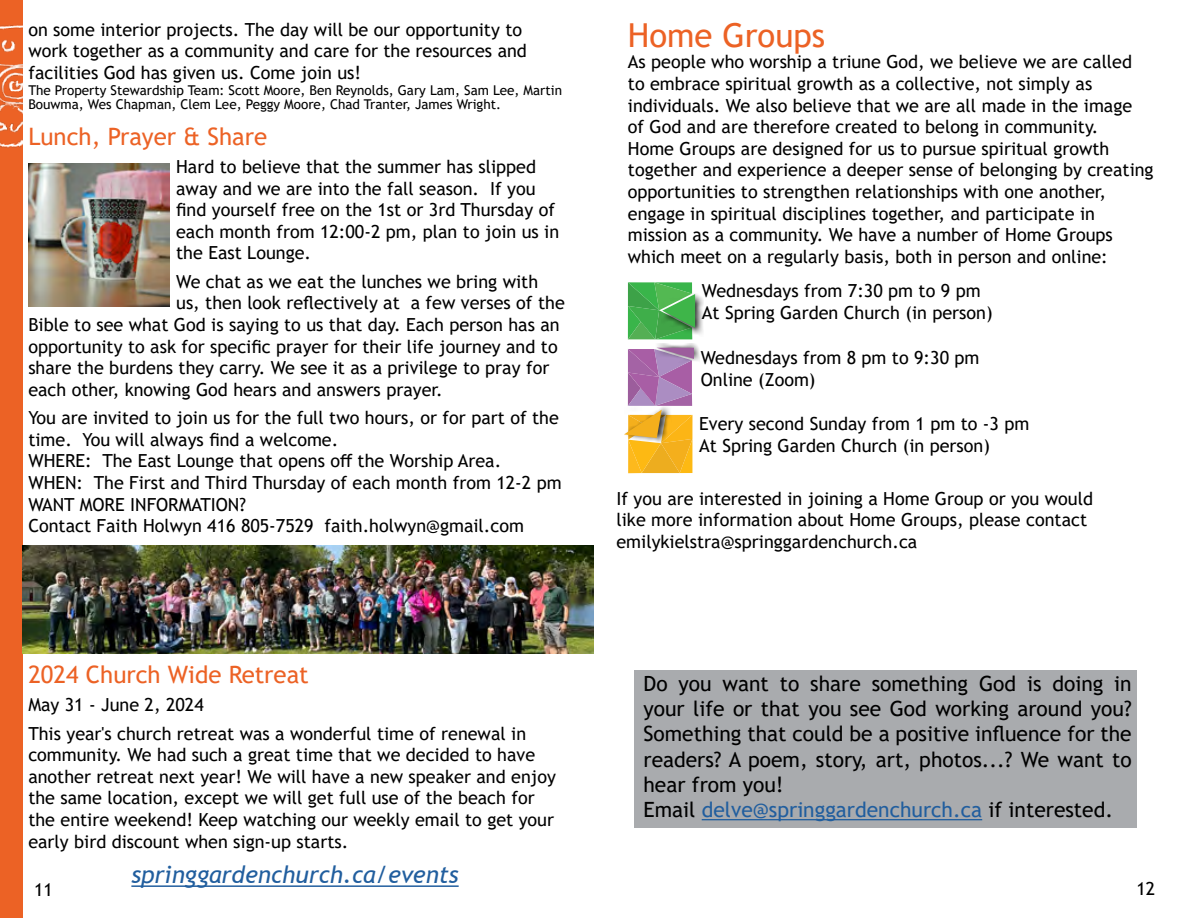
<style>
.page{position:relative;width:1188px;height:918px;background:#fff}
.page>*{position:absolute;margin:0;border:0;box-sizing:border-box;transform-origin:0 0}
.t1{font:33px "Trebuchet MS";color:#ec6225}
.t2{font:24px "Trebuchet MS";color:#ec6225}
.t3{font:italic 24px "Trebuchet MS";color:#215e9e}
.t4{font:21px/25.2px "Trebuchet MS";color:#000}
.t5{font:18px/21.6px "Trebuchet MS";color:#000}
.t6{font:13.5px/14.4px "Trebuchet MS";color:#000}
.s1{color:#215e9e}
</style>
<div class="page">
<div style="left:0;top:0;width:22px;height:918px;background:#ec6225"></div>
<img style="left:0;top:24px;width:22px;height:124px">
<div style="left:652px;top:343px;width:47px;height:21px;background:#000;opacity:.75"></div>
<svg style="left:624px;top:348px;width:70px;height:125px;background:#d3a17e"></svg>
<div style="left:661px;top:293px;width:43px;height:43px;background:#000;opacity:.75"></div>
<svg style="left:628px;top:282px;width:67px;height:57px;background:#4ab153"></svg>
<div style="left:634px;top:671px;width:503px;height:157px;background:#a9abae"></div>
<hr style="left:702px;top:819px;width:280px;height:1px;background:#215e9e">
<hr style="left:131px;top:885px;width:328px;height:2px;background:#215e9e">
<img style="left:28px;top:164px;width:141px;height:142px">
<img style="left:22px;top:545px;width:572px;height:109px">
<p class="t5" style="left:28px;top:18px;width:500px">on some interior projects. The day will be our opportunity to work together as a community and care for the resources and facilities God has given us. Come join us!</p>
<p class="t6" style="left:28px;top:83px;width:535px">The Property Stewardship Team: Scott Moore, Ben Reynolds, Gary Lam, Sam Lee, Martin<br>Bouwma, Wes Chapman, Clem Lee, Peggy Moore, Chad Tranter, James Wright.</p>
<h2 class="t2" style="left:28px;top:121px;width:240px">Lunch, Prayer &amp; Share</h2>
<p class="t5" style="left:176px;top:156px;width:385px">Hard to believe that the summer has slipped away and we are into the fall season. If you find yourself free on the 1st or 3rd Thursday of each month from 12:00-2 pm, plan to join us in the East Lounge.</p>
<p class="t5" style="left:176px;top:270px;width:364px">We chat as we eat the lunches we bring with</p>
<p class="t5" style="left:176px;top:292px;width:390px">us, then look reflectively at a few verses of the</p>
<p class="t5" style="left:28px;top:314px;width:533px">Bible to see what God is saying to us that day. Each person has an</p>
<p class="t5" style="left:28px;top:335px;width:531px">opportunity to ask for specific prayer for their life journey and to</p>
<p class="t5" style="left:28px;top:357px;width:523px">share the burdens they carry. We see it as a privilege to pray for</p>
<p class="t5" style="left:28px;top:378px;width:416px">each other, knowing God hears and answers prayer.</p>
<p class="t5" style="left:28px;top:407px;width:535px">You are invited to join us for the full two hours, or for part of the time. You will always find a welcome.<br>WHERE: The East Lounge that opens off the Worship Area.<br>WHEN: The First and Third Thursday of each month from 12-2 pm WANT MORE INFORMATION?<br>Contact Faith Holwyn 416 805-7529 faith.holwyn@gmail.com</p>
<h1 class="t1" style="left:628px;top:14px;width:199px">Home Groups</h1>
<p class="t5" style="left:628px;top:51px;width:527px">As people who worship a triune God, we believe we are called<br>to embrace spiritual growth as a collective, not simply as individuals. We also believe that we are all made in the image<br>of God and are therefore created to belong in community.<br>Home Groups are designed for us to pursue spiritual growth together and experience a deeper sense of belonging by creating opportunities to strengthen relationships with one another, engage in spiritual disciplines together, and participate in mission as a community. We have a number of Home Groups which meet on a regularly basis, both in person and online:</p>
<p class="t5" style="left:702px;top:280px;width:292px">Wednesdays from 7:30 pm to 9 pm<br>At Spring Garden Church (in person)</p>
<p class="t5" style="left:701px;top:347px;width:280px">Wednesdays from 8 pm to 9:30 pm<br>Online (Zoom)</p>
<p class="t5" style="left:699px;top:413px;width:332px">Every second Sunday from 1 pm to -3 pm<br>At Spring Garden Church (in person)</p>
<p class="t5" style="left:616px;top:487px;width:478px">If you are interested in joining a Home Group or you would like more information about Home Groups, please contact emilykielstra@springgardenchurch.ca</p>
<h2 class="t2" style="left:28px;top:659px;width:282px">2024 Church Wide Retreat</h2>
<p class="t5" style="left:28px;top:691px;width:499px;line-height:28.3px">May 31 - June 2, 2024<br>This year's church retreat was a wonderful time of renewal in</p>
<p class="t5" style="left:28px;top:744px;width:529px">community. We had such a great time that we decided to have another retreat next year! We will have a new speaker and enjoy the same location, except we will get full use of the beach for the entire weekend! Keep watching our weekly email to get your early bird discount when sign-up starts.</p>
<h2 class="t3" style="left:131px;top:860px;width:329px">springgardenchurch.ca/events</h2>
<p class="t4" style="left:644px;top:671px;width:490px">Do you want to share something God is doing in your life or that you see God working around you?<br>Something that could be a positive influence for the readers? A poem, story, art, photos...? We want to hear from you!<br>Email <span class="s1">delve@springgardenchurch.ca</span> if interested.</p>
<p class="t5" style="left:34px;top:879px;width:20px">11</p>
<p class="t5" style="left:1136px;top:878px;width:20px">12</p>
</div>
